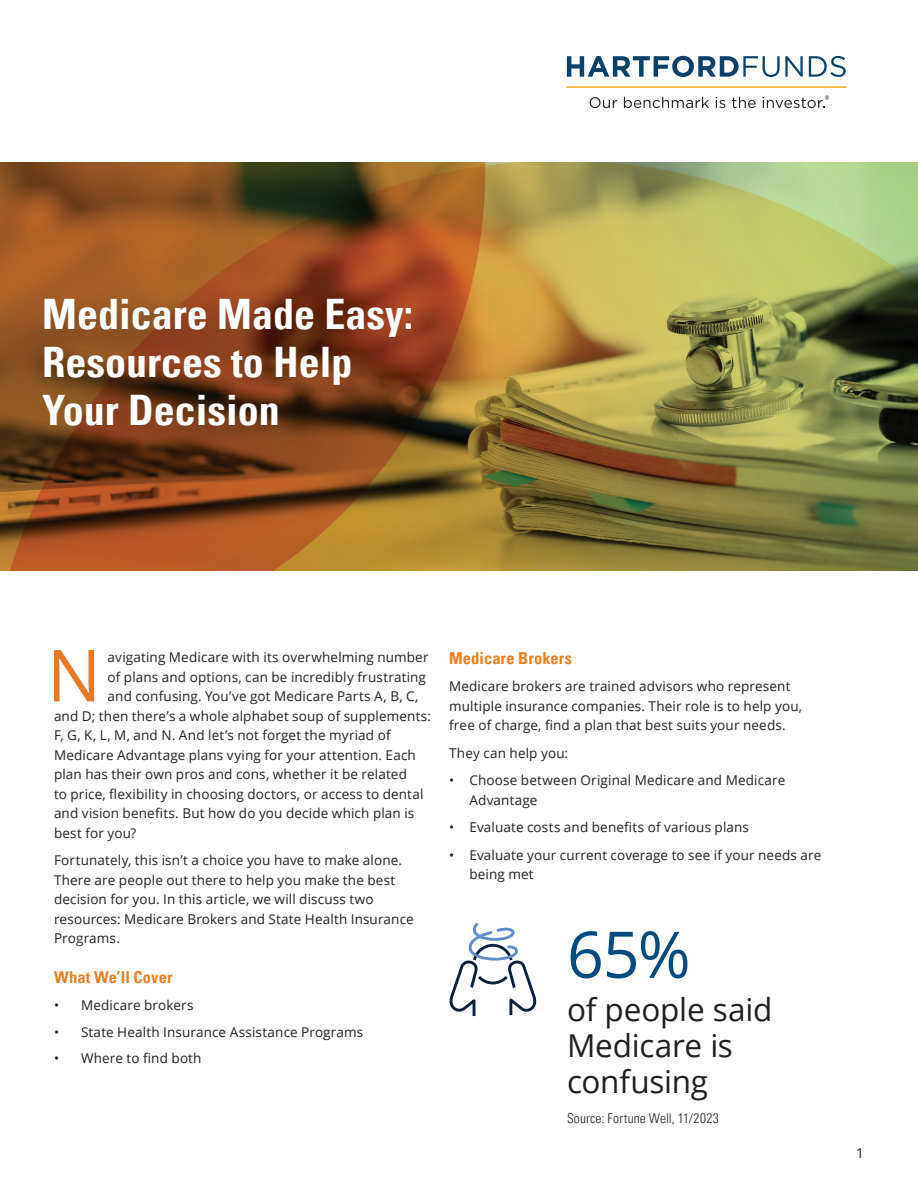
<style>
.page{position:relative;width:918px;height:1188px;background:#fff}
.page>*{position:absolute;margin:0;border:0;box-sizing:border-box;transform-origin:0 0}
.body_don{font:71.85px "Open Sans";color:#ea7724}
.body_don-2{font:64.5px "Open Sans";color:#004b7d}
.heading{font:700 condensed 42px/48px "Univers LT Pro";color:#fff}
.body_don-3{font:31.5px/36px "Open Sans";letter-spacing:-.01em;color:#231f20}
.subhead2{font:700 condensed 16.5px "Univers LT Pro";letter-spacing:.005em;color:#ea8023}
.body_don-4{font:13.5px/19.5px "Open Sans";letter-spacing:.01em;color:#231f20}
.body_don-5{font:300 condensed 13.5px "Univers LT Pro";letter-spacing:.015em;color:#231f20}
</style>
<div class="page">
<svg style="left:567px;top:56px;width:236px;height:21px"></svg>
<svg style="left:809px;top:56px;width:37px;height:21px"></svg>
<hr style="left:566px;top:86px;width:280px;height:2px;background:#f4a81c">
<svg style="left:590px;top:97px;width:27px;height:11px"></svg>
<svg style="left:624px;top:97px;width:85px;height:11px"></svg>
<svg style="left:716px;top:97px;width:9px;height:11px"></svg>
<svg style="left:732px;top:97px;width:24px;height:11px"></svg>
<svg style="left:763px;top:95px;width:66px;height:13px"></svg>
<img style="left:0;top:162px;width:918px;height:408px">
<svg style="left:449px;top:923px;width:88px;height:94px"></svg>
<h1 class="heading" style="left:42px;top:290px;width:372px">Medicare Made Easy:<br>Resources to Help<br>Your Decision</h1>
<p class="body_don" style="left:47px;top:626px;width:56px">N</p>
<p class="body_don-4" style="left:108px;top:647px;width:322px">avigating Medicare with its overwhelming number</p>
<p class="body_don-4" style="left:108px;top:667px;width:320px">of plans and options, can be incredibly frustrating</p>
<p class="body_don-4" style="left:108px;top:686px;width:312px">and confusing. You’ve got Medicare Parts A, B, C,</p>
<p class="body_don-4" style="left:54px;top:706px;width:379px">and D; then there’s a whole alphabet soup of supplements:</p>
<p class="body_don-4" style="left:54px;top:725px;width:338px">F, G, K, L, M, and N. And let’s not forget the myriad of</p>
<p class="body_don-4" style="left:54px;top:745px;width:363px">Medicare Advantage plans vying for your attention. Each</p>
<p class="body_don-4" style="left:54px;top:764px;width:355px">plan has their own pros and cons, whether it be related</p>
<p class="body_don-4" style="left:54px;top:784px;width:371px">to price, flexibility in choosing doctors, or access to dental</p>
<p class="body_don-4" style="left:54px;top:803px;width:362px">and vision benefits. But how do you decide which plan is</p>
<p class="body_don-4" style="left:54px;top:823px;width:84px">best for you?</p>
<p class="body_don-4" style="left:54px;top:850px;width:361px">Fortunately, this isn’t a choice you have to make alone.<br>There are people out there to help you make the best decision for you. In this article, we will discuss two resources: Medicare Brokers and State Health Insurance Programs.</p>
<h2 class="subhead2" style="left:54px;top:967px;width:120px">What We’ll Cover</h2>
<p class="body_don-4" style="left:54px;top:995px;width:141px">• Medicare brokers</p>
<p class="body_don-4" style="left:54px;top:1022px;width:311px">• State Health Insurance Assistance Programs</p>
<p class="body_don-4" style="left:54px;top:1048px;width:149px">• Where to find both</p>
<h2 class="subhead2" style="left:449px;top:648px;width:125px">Medicare Brokers</h2>
<p class="body_don-4" style="left:449px;top:676px;width:355px">Medicare brokers are trained advisors who represent multiple insurance companies. Their role is to help you, free of charge, find a plan that best suits your needs.</p>
<p class="body_don-4" style="left:449px;top:743px;width:121px">They can help you:</p>
<p class="body_don-4" style="left:469px;top:770px;width:317px;text-indent:-20px">• Choose between Original Medicare and Medicare<br>Advantage</p>
<p class="body_don-4" style="left:449px;top:817px;width:301px">• Evaluate costs and benefits of various plans</p>
<p class="body_don-4" style="left:469px;top:845px;width:354px;text-indent:-20px">• Evaluate your current coverage to see if your needs are being met</p>
<p class="body_don-2" style="left:567px;top:910px;width:125px">65%</p>
<p class="body_don-3" style="left:567px;top:991px;width:207px">of people said<br>Medicare is confusing</p>
<p class="body_don-5" style="left:567px;top:1109px;width:153px">Source: Fortune Well, 11/2023</p>
<p class="body_don-4" style="left:856px;top:1143px;width:9px">1</p>
</div>
